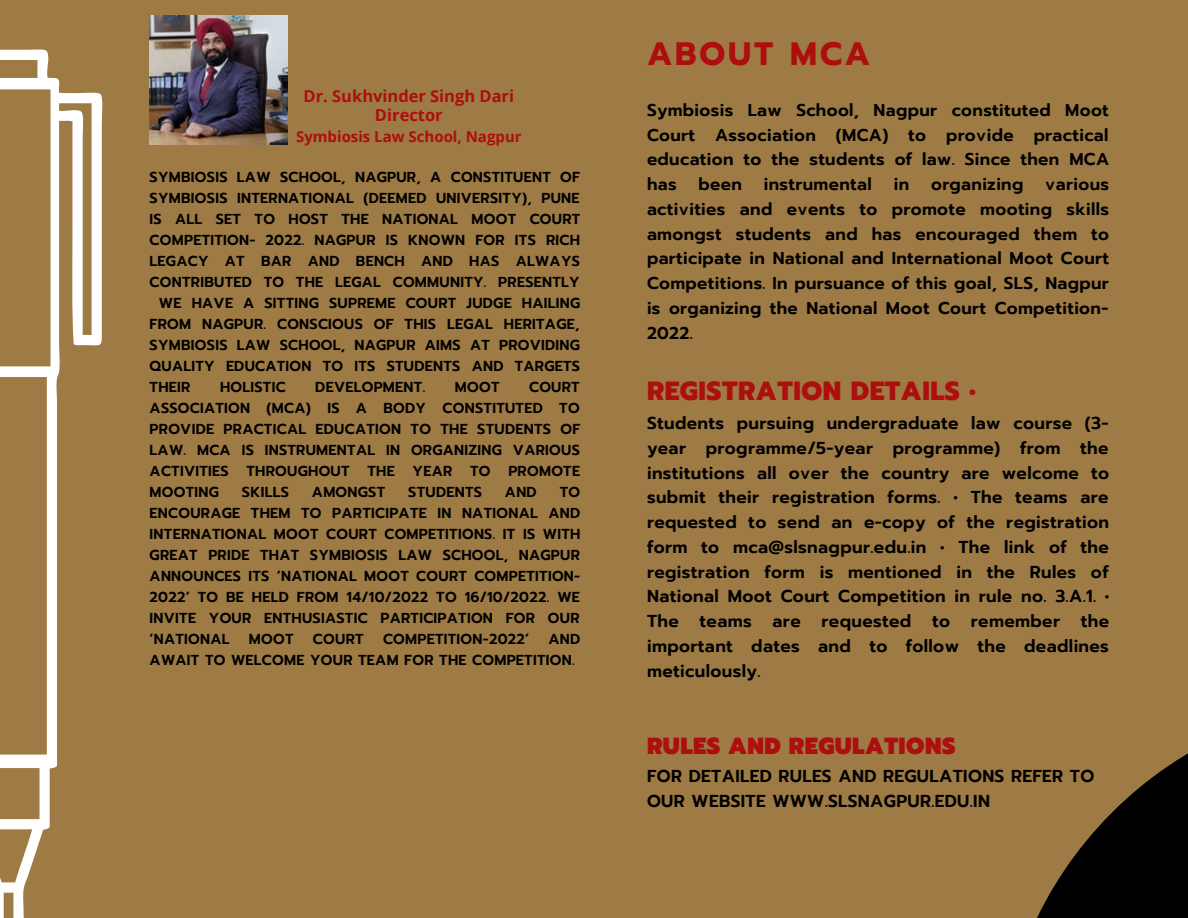
<style>
.page{position:relative;width:1188px;height:918px;background:#9e7b44}
.page>*{position:absolute;margin:0;border:0;box-sizing:border-box;transform-origin:0 0}
.t1{font:700 32.25px "Prompt";letter-spacing:.09em;color:#ad0e0e}
.t2{font:800 26.25px "Prompt";letter-spacing:.02em;color:#ad0e0e}
.t3{font:900 23.25px "Prompt";letter-spacing:.02em;color:#ad0e0e}
.t4{font:600 17.25px/24.8px "Prompt";letter-spacing:.02em;color:#000;text-align:justify}
.t5{font:600 16.95px/24.8px "Prompt";letter-spacing:.02em;color:#000;text-align:justify}
.t6{font:700 16.5px/19.2px "Open Sans";color:#ad0e0e;text-align:center}
.t7{font:700 15px "Open Sans";color:#ad0e0e}
.t8{font:600 14.4px/21px "Prompt";letter-spacing:.02em;color:#000;text-align:justify}
</style>
<div class="page">
<svg style="left:1037px;top:753px;width:151px;height:165px"></svg>
<svg style="left:0;top:49px;width:102px;height:869px"></svg>
<img style="left:150px;top:15px;width:138px;height:129px">
<p class="t6" style="left:304px;top:86px;width:212px">Dr. Sukhvinder Singh Dari<br>Director</p>
<p class="t7" style="left:296px;top:126px;width:227px">Symbiosis Law School, Nagpur</p>
<p class="t8" style="left:150px;top:167px;width:432px">SYMBIOSIS LAW SCHOOL, NAGPUR, A CONSTITUENT OF</p>
<p class="t8" style="left:150px;top:188px;width:432px">SYMBIOSIS INTERNATIONAL (DEEMED UNIVERSITY), PUNE</p>
<p class="t8" style="left:150px;top:209px;width:432px">IS ALL SET TO HOST THE NATIONAL MOOT COURT</p>
<p class="t8" style="left:150px;top:230px;width:432px">COMPETITION- 2022. NAGPUR IS KNOWN FOR ITS RICH</p>
<p class="t8" style="left:150px;top:251px;width:432px">LEGACY AT BAR AND BENCH AND HAS ALWAYS</p>
<p class="t8" style="left:150px;top:272px;width:432px">CONTRIBUTED TO THE LEGAL COMMUNITY. PRESENTLY</p>
<p class="t8" style="left:159px;top:293px;width:423px">WE HAVE A SITTING SUPREME COURT JUDGE HAILING</p>
<p class="t8" style="left:150px;top:314px;width:431px">FROM NAGPUR. CONSCIOUS OF THIS LEGAL HERITAGE,</p>
<p class="t8" style="left:150px;top:335px;width:432px">SYMBIOSIS LAW SCHOOL, NAGPUR AIMS AT PROVIDING</p>
<p class="t8" style="left:150px;top:356px;width:432px">QUALITY EDUCATION TO ITS STUDENTS AND TARGETS</p>
<p class="t8" style="left:150px;top:377px;width:42px">THEIR</p>
<p class="t8" style="left:220px;top:377px;width:67px">HOLISTIC</p>
<p class="t8" style="left:315px;top:377px;width:111px">DEVELOPMENT.</p>
<p class="t8" style="left:455px;top:377px;width:46px">MOOT</p>
<p class="t8" style="left:150px;top:377px;width:432px;text-indent:379px">COURT ASSOCIATION (MCA) IS A BODY CONSTITUTED TO PROVIDE PRACTICAL EDUCATION TO THE STUDENTS OF LAW. MCA IS INSTRUMENTAL IN ORGANIZING VARIOUS ACTIVITIES THROUGHOUT THE YEAR TO PROMOTE MOOTING</p>
<p class="t8" style="left:150px;top:482px;width:432px;text-indent:410px">TO ENCOURAGE THEM TO PARTICIPATE IN NATIONAL AND INTERNATIONAL MOOT COURT COMPETITIONS. IT IS WITH GREAT PRIDE THAT SYMBIOSIS LAW SCHOOL, NAGPUR ANNOUNCES ITS ‘NATIONAL MOOT COURT COMPETITION-2022’ TO BE HELD FROM 14/10/2022 TO 16/10/2022. WE INVITE YOUR ENTHUSIASTIC PARTICIPATION FOR OUR ‘NATIONAL</p>
<p class="t8" style="left:242px;top:482px;width:49px">SKILLS</p>
<p class="t8" style="left:312px;top:482px;width:75px">AMONGST</p>
<p class="t8" style="left:408px;top:482px;width:75px">STUDENTS</p>
<p class="t8" style="left:505px;top:482px;width:33px">AND</p>
<p class="t8" style="left:249px;top:629px;width:46px">MOOT</p>
<p class="t8" style="left:313px;top:629px;width:52px">COURT</p>
<p class="t8" style="left:383px;top:629px;width:148px">COMPETITION-2022’</p>
<p class="t8" style="left:150px;top:629px;width:432px;text-indent:399px">AND<br>AWAIT TO WELCOME YOUR TEAM FOR THE COMPETITION.</p>
<h1 class="t1" style="left:647px;top:30px;width:225px">ABOUT MCA</h1>
<p class="t5" style="left:647px;top:98px;width:464px">Symbiosis Law School, Nagpur constituted Moot Court Association (MCA) to provide practical education to the students of law. Since then MCA has</p>
<p class="t5" style="left:699px;top:172px;width:45px">been</p>
<p class="t5" style="left:764px;top:172px;width:109px">instrumental</p>
<p class="t5" style="left:894px;top:172px;width:17px">in</p>
<p class="t5" style="left:931px;top:172px;width:94px">organizing</p>
<p class="t5" style="left:647px;top:172px;width:464px;text-indent:398px">various activities and events to promote mooting skills amongst students and has encouraged them to participate in National and International Moot Court Competitions. In pursuance of this goal, SLS, Nagpur is organizing the National Moot Court Competition-2022.</p>
<h2 class="t2" style="left:647px;top:371px;width:330px">REGISTRATION DETAILS •</h2>
<p class="t4" style="left:647px;top:411px;width:464px">Students pursuing undergraduate law course (3- year programme/5-year programme) from the institutions all over the country are welcome to submit their registration forms. • The teams are requested to send an e-copy of the registration form to mca@slsnagpur.edu.in • The link of the registration form is mentioned in the Rules of National Moot Court Competition in rule no. 3.A.1. • The teams are requested to remember the important dates and to follow the deadlines meticulously.</p>
<h3 class="t3" style="left:647px;top:729px;width:310px">RULES AND REGULATIONS</h3>
<p class="t4" style="left:647px;top:764px;width:449px">FOR DETAILED RULES AND REGULATIONS REFER TO<br>OUR WEBSITE WWW.SLSNAGPUR.EDU.IN</p>
</div>
